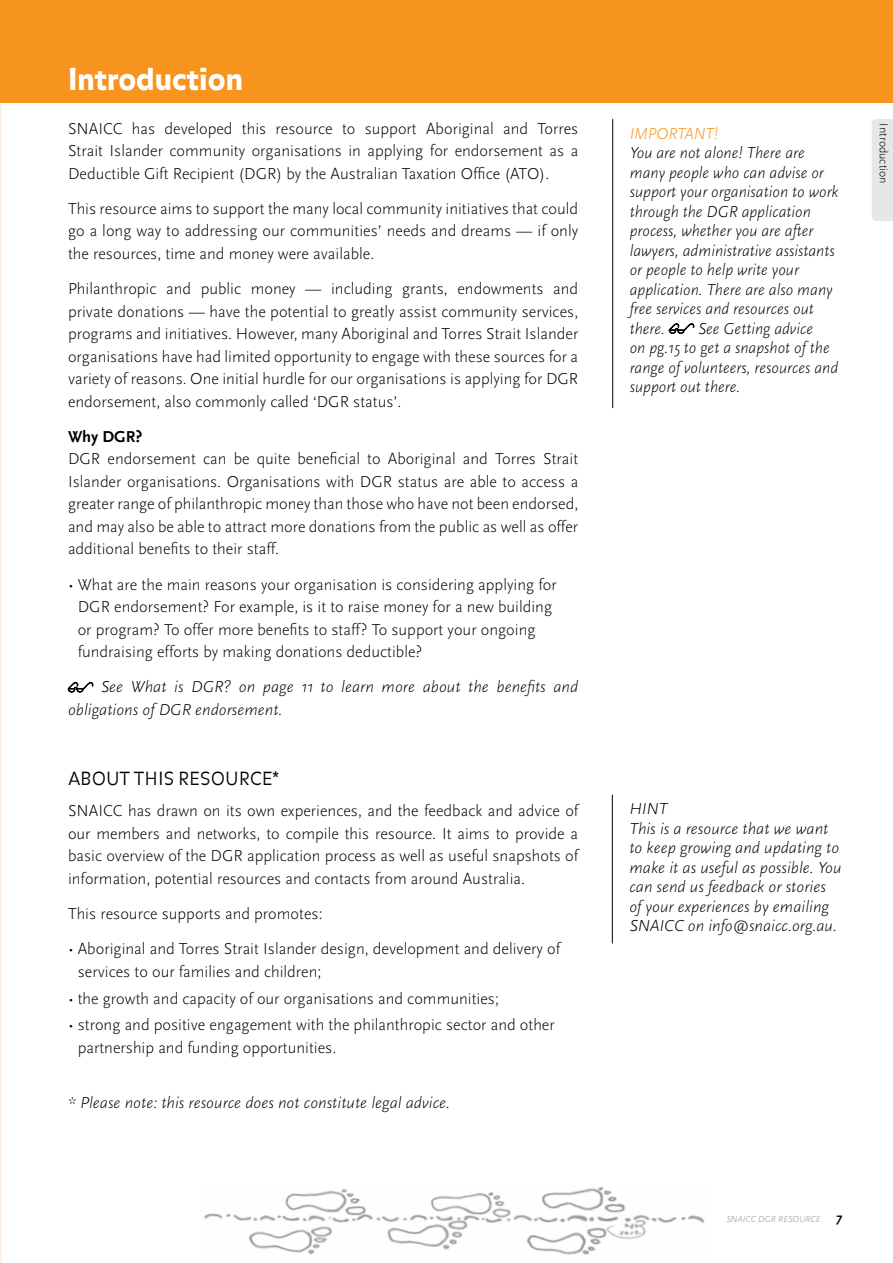
<style>
.page{position:relative;width:893px;height:1263px;background:#fff}
.page>*{position:absolute;margin:0;border:0;box-sizing:border-box;transform-origin:0 0}
.t1{font:900 30px "Balance";color:#fff}
.t2{font:300 18px "Balance";color:#000}
.t3{font:300 16.5px/22.5px "Scala Sans";color:#000;text-align:justify}
.t4{font:italic 300 16.5px/19.5px "Scala Sans";color:#000;scale:.96 1}
.t5{font:italic 300 16.5px/19.5px "Scala Sans";color:#000}
.t6{font:italic 300 16.5px "Scala Sans";color:#f7941e;scale:.96 1}
.t7{font:700 16.5px "Scala Sans";color:#000}
.t8{font:italic 700 13.5px "Scala Sans";color:#000}
.t9{font:300 12px "Scala Sans";color:#000}
.t10{font:italic 300 9px "Scala Sans";color:#939598}
</style>
<div class="page">
<hr style="left:0;top:0;width:2px;height:1263px;background:#fff1e2">
<div style="left:0;top:0;width:893px;height:102px;background:#f7941e"></div>
<svg style="left:68px;top:682px;width:25px;height:10px"></svg>
<svg style="left:669px;top:323px;width:25px;height:11px"></svg>
<hr style="left:612px;top:119px;width:1px;height:289px;background:#000">
<div style="left:872px;top:119px;width:21px;height:102px;background:#e6e7e8"></div>
<hr style="left:612px;top:795px;width:1px;height:148px;background:#000">
<img style="left:204px;top:1187px;width:501px;height:68px">
<h1 class="t1" style="left:68px;top:61px;width:177px">Introduction</h1>
<p class="t3" style="left:68px;top:117px;width:512px">SNAICC has developed this resource to support Aboriginal and Torres Strait Islander community organisations in applying for endorsement as a Deductible Gift Recipient (DGR) by the Australian Taxation Office (ATO).</p>
<p class="t3" style="left:68px;top:197px;width:512px">This resource aims to support the many local community initiatives that could go a long way to addressing our communities’ needs and dreams — if only the resources, time and money were available.</p>
<p class="t3" style="left:68px;top:278px;width:512px">Philanthropic and public money — including grants, endowments and private donations — have the potential to greatly assist community services, programs and initiatives. However, many Aboriginal and Torres Strait Islander organisations have had limited opportunity to engage with these sources for a variety of reasons. One initial hurdle for our organisations is applying for DGR endorsement, also commonly called ‘DGR status’.</p>
<p class="t7" style="left:68px;top:428px;width:76px">Why DGR?</p>
<p class="t3" style="left:68px;top:448px;width:512px">DGR endorsement can be quite beneficial to Aboriginal and Torres Strait Islander organisations. Organisations with DGR status are able to access a greater range of philanthropic money than those who have not been endorsed, and may also be able to attract more donations from the public as well as offer additional benefits to their staff.</p>
<p class="t3" style="left:78px;top:573px;width:480px;text-align:left;text-indent:-10px">• What are the main reasons your organisation is considering applying for DGR endorsement? For example, is it to raise money for a new building or program? To offer more benefits to staff? To support your ongoing fundraising efforts by making donations deductible?</p>
<p class="t5" style="left:68px;top:676px;width:512px;line-height:22.5px;text-indent:33px">See What is DGR? on page 11 to learn more about the benefits and obligations of DGR endorsement.</p>
<p class="t2" style="left:68px;top:769px;width:213px">ABOUT THIS RESOURCE*</p>
<p class="t3" style="left:68px;top:800px;width:512px">SNAICC has drawn on its own experiences, and the feedback and advice of our members and networks, to compile this resource. It aims to provide a basic overview of the DGR application process as well as useful snapshots of information, potential resources and contacts from around Australia.</p>
<p class="t3" style="left:68px;top:903px;width:256px">This resource supports and promotes:</p>
<p class="t3" style="left:78px;top:938px;width:484px;text-indent:-10px">• Aboriginal and Torres Strait Islander design, development and delivery of services to our families and children;</p>
<p class="t3" style="left:68px;top:987px;width:432px">• the growth and capacity of our organisations and communities;</p>
<p class="t3" style="left:78px;top:1014px;width:479px;text-indent:-10px">• strong and positive engagement with the philanthropic sector and other partnership and funding opportunities.</p>
<p class="t5" style="left:68px;top:1093px;width:384px">* Please note: this resource does not constitute legal advice.</p>
<p class="t6" style="left:630px;top:124px;width:94px">IMPORTANT!</p>
<p class="t4" style="left:630px;top:143px;width:219px">You are not alone! There are many people who can advise or support your organisation to work through the DGR application process, whether you are after lawyers, administrative assistants or people to help write your application. There are also many free services and resources out there.</p>
<p class="t4" style="left:630px;top:319px;width:219px;text-indent:69px">See Getting advice<br>on pg.15 to get a snapshot of the range of volunteers, resources and support out there.</p>
<p class="t9" style="left:890px;top:123px;width:62px;rotate:90deg">Introduction</p>
<p class="t5" style="left:629px;top:799px;width:214px">HINT<br>This is a resource that we want to keep growing and updating to make it as useful as possible. You can send us feedback or stories of your experiences by emailing<br>SNAICC on info@snaicc.org.au.</p>
<p class="t10" style="left:726px;top:1214px;width:85px">SNAICC DGR Resource</p>
<p class="t8" style="left:836px;top:1210px;width:7px">7</p>
</div>
